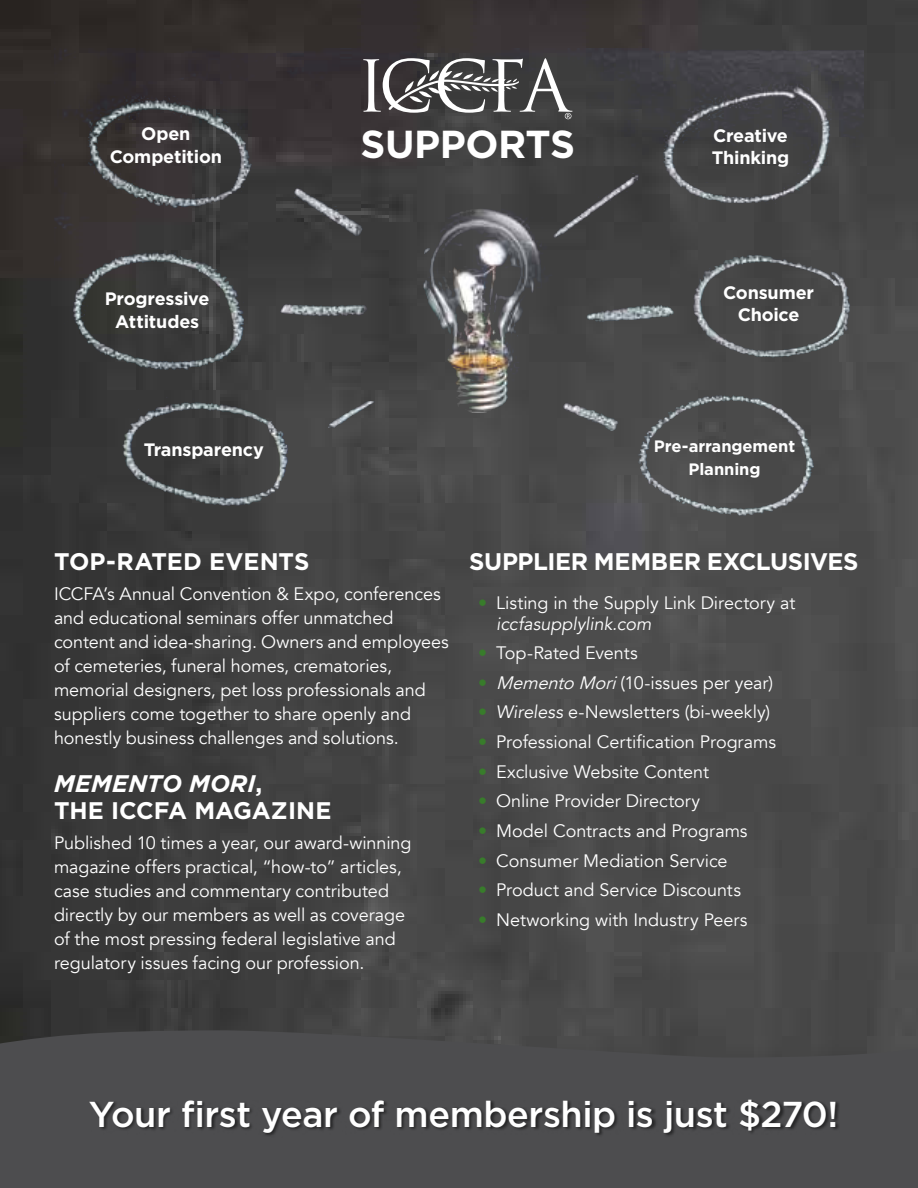
<style>
.page{position:relative;width:918px;height:1188px;background:#fff}
.page>*{position:absolute;margin:0;border:0;box-sizing:border-box;transform-origin:0 0}
.Body{font:700 39px "Gotham";letter-spacing:-.015em;color:#fff}
.Title_Header_4{font:500 36px "Gotham";letter-spacing:-.015em;color:#fff}
.Body_Header{font:700 24px/27px "Gotham";color:#fff}
.Body_Text{font:700 24px "Gotham";letter-spacing:-.015em;color:#fff}
.Body_Text-2{font:18px/24px "Avenir";letter-spacing:-.005em;color:#fff}
.Body-2{font:700 18px/22.5px "Gotham";letter-spacing:-.01em;color:#fff;text-align:center}
.Body-3{font:700 16.5px/22.5px "Gotham";letter-spacing:-.005em;color:#fff;text-align:center}
.s1{font-style:italic}
.s2{color:#387c2b}
</style>
<div class="page">
<img style="left:0;top:0;width:918px;height:1030px">
<img style="left:54px;top:49px;width:810px;height:501px">
<svg style="left:363px;top:58px;width:210px;height:61px"></svg>
<div style="left:0;top:1030px;width:918px;height:158px;background:#4d4d4f"></div>
<div style="left:90px;top:1100px;width:750px;height:37px;background:#000;opacity:.5"></div>
<p class="Body-2" style="left:141px;top:122px;width:51px">Open</p>
<p class="Body-2" style="left:110px;top:145px;width:114px">Competition</p>
<p class="Body-2" style="left:105px;top:288px;width:106px">Progressive<br>Attitudes</p>
<p class="Body-2" style="left:144px;top:439px;width:122px">Transparency</p>
<p class="Body" style="left:361px;top:119px;width:216px">SUPPORTS</p>
<p class="Body-2" style="left:713px;top:124px;width:76px">Creative</p>
<p class="Body-2" style="left:712px;top:146px;width:79px">Thinking</p>
<p class="Body-2" style="left:723px;top:281px;width:93px">Consumer</p>
<p class="Body-2" style="left:738px;top:304px;width:63px">Choice</p>
<p class="Body-3" style="left:654px;top:435px;width:143px">Pre-arrangement<br>Planning</p>
<p class="Body_Header" style="left:54px;top:548px;width:257px">TOP-RATED EVENTS</p>
<p class="Body_Text-2" style="left:54px;top:583px;width:396px">ICCFA’s Annual Convention &amp; Expo, conferences and educational seminars offer unmatched content and idea-sharing. Owners and employees of cemeteries, funeral homes, crematories, memorial designers, pet loss professionals and suppliers come together to share openly and honestly business challenges and solutions.</p>
<p class="Body_Header" style="left:54px;top:770px;width:279px"><span class="s1">MEMENTO MORI</span>,<br>THE ICCFA MAGAZINE</p>
<p class="Body_Text-2" style="left:54px;top:832px;width:359px">Published 10 times a year, our award-winning magazine offers practical, “how-to” articles, case studies and commentary contributed directly by our members as well as coverage of the most pressing federal legislative and regulatory issues facing our profession.</p>
<p class="Body_Text" style="left:469px;top:545px;width:391px">SUPPLIER MEMBER EXCLUSIVES</p>
<p class="Body_Text-2" style="left:496px;top:592px;width:301px;line-height:21px;text-indent:-18px"><span class="s2">•</span> Listing in the Supply Link Directory at <span class="s1">iccfasupplylink.com</span></p>
<p class="Body_Text-2" style="left:478px;top:641px;width:161px"><span class="s2">•</span> Top-Rated Events</p>
<p class="Body_Text-2" style="left:478px;top:671px;width:296px"><span class="s2">•</span> <span class="s1">Memento Mori</span> (10-issues per year)</p>
<p class="Body_Text-2" style="left:478px;top:701px;width:293px"><span class="s2">•</span> Wireless e-Newsletters (bi-weekly)</p>
<p class="Body_Text-2" style="left:478px;top:730px;width:299px"><span class="s2">•</span> Professional Certification Programs</p>
<p class="Body_Text-2" style="left:478px;top:760px;width:232px"><span class="s2">•</span> Exclusive Website Content</p>
<p class="Body_Text-2" style="left:478px;top:789px;width:224px"><span class="s2">•</span> Online Provider Directory</p>
<p class="Body_Text-2" style="left:478px;top:819px;width:271px"><span class="s2">•</span> Model Contracts and Programs</p>
<p class="Body_Text-2" style="left:478px;top:849px;width:251px"><span class="s2">•</span> Consumer Mediation Service</p>
<p class="Body_Text-2" style="left:478px;top:878px;width:264px"><span class="s2">•</span> Product and Service Discounts</p>
<p class="Body_Text-2" style="left:478px;top:908px;width:271px"><span class="s2">•</span> Networking with Industry Peers</p>
<p class="Title_Header_4" style="left:89px;top:1091px;width:751px">Your first year of membership is just $270!</p>
</div>
